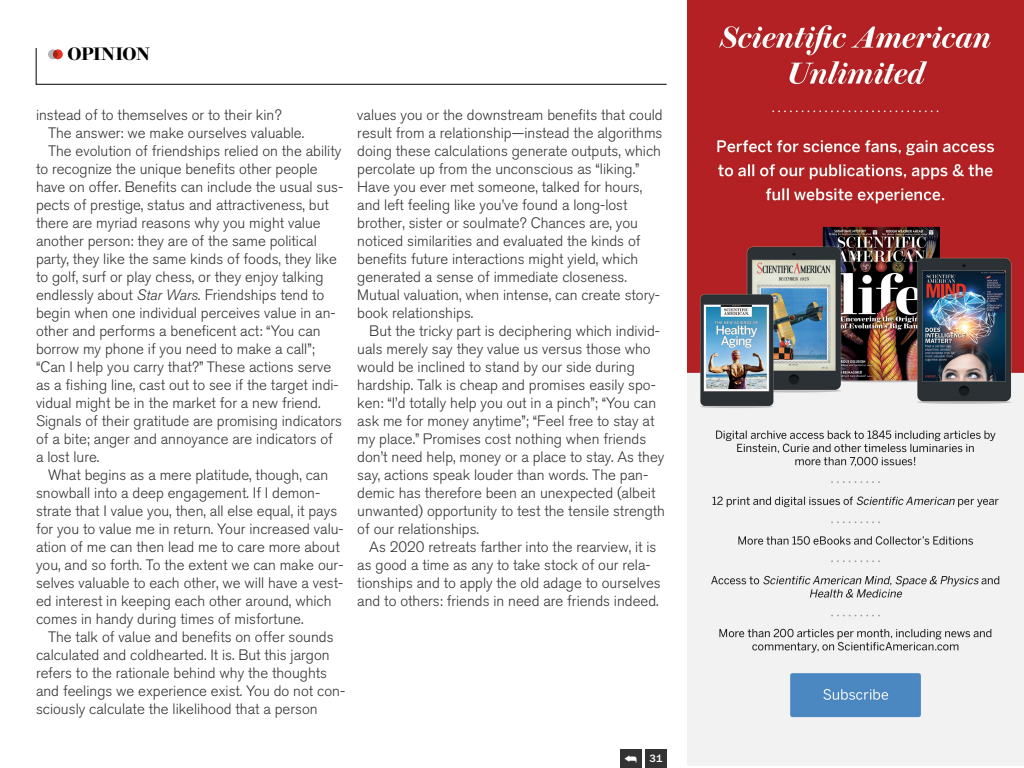
<style>
.page{position:relative;width:1024px;height:768px;background:#fff}
.page>*{position:absolute;margin:0;border:0;box-sizing:border-box;transform-origin:0 0}
.t1{font:600 18px "Brunel Deck";letter-spacing:-.035em;color:#000}
.t2{font:300 15px/18px "Akzidenz Grotesk BQ";color:#333}
.t3{font:500 11px "ITC Franklin Gothic Std";color:#fff}
.s1{font-style:italic}
</style>
<div class="page">
<svg style="left:36px;top:48px;width:631px;height:37px"></svg>
<div style="left:48px;top:49px;width:10px;height:10px;background:#b3b3b3;border-radius:50%"></div>
<svg style="left:53px;top:49px;width:10px;height:10px"></svg>
<div style="left:620px;top:749px;width:21px;height:19px;background:#333"></div>
<img style="left:687px;top:0;width:337px;height:765px">
<div style="left:646px;top:749px;width:21px;height:19px;background:#333"></div>
<p class="t1" style="left:68px;top:44px;width:84px">OPINION</p>
<p class="t2" style="left:36px;top:106px;width:247px">instead of to themselves or to their kin?</p>
<p class="t2" style="left:48px;top:124px;width:258px">The answer: we make ourselves valuable.</p>
<p class="t2" style="left:48px;top:142px;width:295px">The evolution of friendships relied on the ability</p>
<p class="t2" style="left:36px;top:160px;width:283px">to recognize the unique benefits other people</p>
<p class="t2" style="left:36px;top:178px;width:309px">have on offer. Benefits can include the usual sus-</p>
<p class="t2" style="left:36px;top:196px;width:294px">pects of prestige, status and attractiveness, but</p>
<p class="t2" style="left:36px;top:214px;width:286px">there are myriad reasons why you might value</p>
<p class="t2" style="left:36px;top:232px;width:282px">another person: they are of the same political</p>
<p class="t2" style="left:36px;top:250px;width:302px">party, they like the same kinds of foods, they like</p>
<p class="t2" style="left:36px;top:268px;width:289px">to golf, surf or play chess, or they enjoy talking</p>
<p class="t2" style="left:36px;top:286px;width:290px">endlessly about <span class="s1">Star Wars.</span> Friendships tend to</p>
<p class="t2" style="left:36px;top:304px;width:301px">begin when one individual perceives value in an-</p>
<p class="t2" style="left:36px;top:322px;width:286px">other and performs a beneficent act: “You can</p>
<p class="t2" style="left:36px;top:340px;width:280px">borrow my phone if you need to make a call”;</p>
<p class="t2" style="left:36px;top:358px;width:297px">“Can I help you carry that?” These actions serve</p>
<p class="t2" style="left:36px;top:376px;width:304px">as a fishing line, cast out to see if the target indi-</p>
<p class="t2" style="left:36px;top:394px;width:286px">vidual might be in the market for a new friend.</p>
<p class="t2" style="left:36px;top:412px;width:308px">Signals of their gratitude are promising indicators</p>
<p class="t2" style="left:36px;top:430px;width:298px">of a bite; anger and annoyance are indicators of</p>
<p class="t2" style="left:36px;top:448px;width:65px">a lost lure.</p>
<p class="t2" style="left:48px;top:466px;width:282px">What begins as a mere platitude, though, can</p>
<p class="t2" style="left:36px;top:484px;width:286px">snowball into a deep engagement. If I demon-</p>
<p class="t2" style="left:36px;top:502px;width:303px">strate that I value you, then, all else equal, it pays</p>
<p class="t2" style="left:36px;top:520px;width:309px">for you to value me in return. Your increased valu-</p>
<p class="t2" style="left:36px;top:538px;width:305px">ation of me can then lead me to care more about</p>
<p class="t2" style="left:36px;top:556px;width:309px">you, and so forth. To the extent we can make our-</p>
<p class="t2" style="left:36px;top:574px;width:309px">selves valuable to each other, we will have a vest-</p>
<p class="t2" style="left:36px;top:592px;width:297px">ed interest in keeping each other around, which</p>
<p class="t2" style="left:36px;top:610px;width:269px">comes in handy during times of misfortune.</p>
<p class="t2" style="left:48px;top:628px;width:287px">The talk of value and benefits on offer sounds</p>
<p class="t2" style="left:36px;top:646px;width:295px">calculated and coldhearted. It is. But this jargon</p>
<p class="t2" style="left:36px;top:664px;width:293px">refers to the rationale behind why the thoughts</p>
<p class="t2" style="left:36px;top:682px;width:311px">and feelings we experience exist. You do not con-</p>
<p class="t2" style="left:36px;top:700px;width:283px">sciously calculate the likelihood that a person</p>
<p class="t2" style="left:357px;top:106px;width:307px">values you or the downstream benefits that could result from a relationship—instead the algorithms doing these calculations generate outputs, which percolate up from the unconscious as “liking.” Have you ever met someone, talked for hours, and left feeling like you’ve found a long-lost brother, sister or soulmate? Chances are, you noticed similarities and evaluated the kinds of benefits future interactions might yield, which generated a sense of immediate closeness.<br>Mutual valuation, when intense, can create story&shy;book relationships.</p>
<p class="t2" style="left:357px;top:322px;width:309px;text-indent:12px">But the tricky part is deciphering which individ&shy;uals merely say they value us versus those who would be inclined to stand by our side during hardship. Talk is cheap and promises easily spo&shy;ken: “I’d totally help you out in a pinch”; “You can ask me for money anytime”; “Feel free to stay at my place.” Promises cost nothing when friends don’t need help, money or a place to stay. As they say, actions speak louder than words. The pan&shy;demic has therefore been an unexpected (albeit unwanted) opportunity to test the tensile strength of our relationships.</p>
<p class="t2" style="left:357px;top:538px;width:305px;text-indent:12px">As 2020 retreats farther into the rearview, it is as good a time as any to take stock of our rela&shy;tionships and to apply the old adage to ourselves and to others: friends in need are friends indeed.</p>
<p class="t3" style="left:650px;top:752px;width:14px">31</p>
</div>
